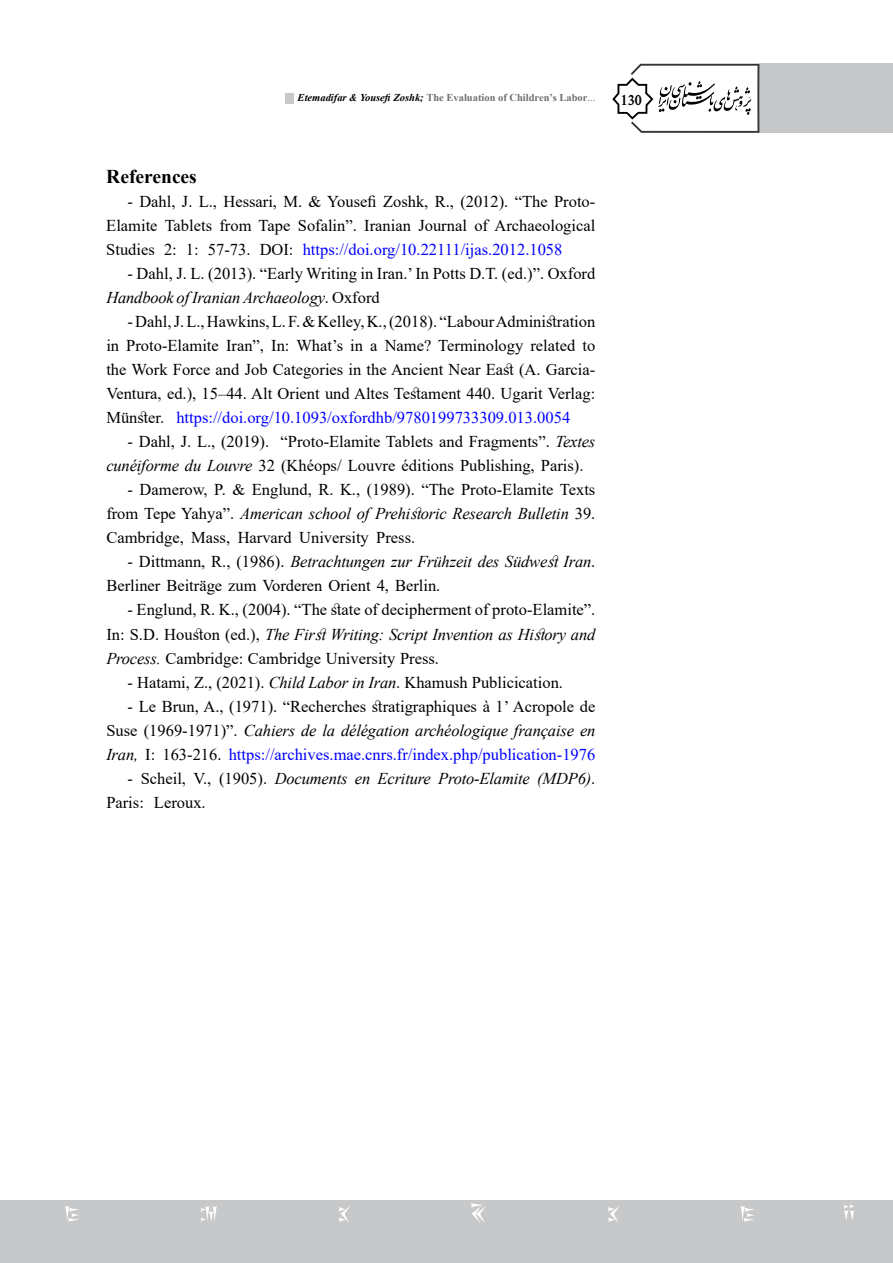
<style>
.page{position:relative;width:893px;height:1263px;background:#fff}
.page>*{position:absolute;margin:0;border:0;box-sizing:border-box;transform-origin:0 0}
.t1{font:700 19.5px "Times New Roman";color:#000}
.t2{font:16.5px/24px "Times New Roman";color:#000}
.t3{font:italic 16.5px/24px "Times New Roman";letter-spacing:-.01em;color:#000;text-align:right}
.t4{font:16.5px "Times New Roman";color:#00f}
.t5{font:700 15.75px "w Mitra";color:#000}
.t6{font:700 10.5px "Times New Roman";color:#6d6e71}
.s1{font-style:italic;color:#000}
.s2{font-weight:400}
.s3{font-style:italic}
.s4{font-style:normal}
.s5{font-style:normal;color:#00f}
</style>
<div class="page">
<div style="left:759px;top:64px;width:134px;height:69px;background:#c7c8ca"></div>
<svg style="left:612px;top:64px;width:147px;height:69px"></svg>
<div style="left:0;top:1200px;width:893px;height:63px;background:#c7c8ca"></div>
<svg style="left:65px;top:1203px;width:789px;height:20px"></svg>
<div style="left:285px;top:93px;width:9px;height:10px;background:#c7c8ca"></div>
<p class="t6" style="left:298px;top:90px;width:299px"><span class="s1">Etemadifar &amp; YousefiZoshk;</span> The Evaluation of Children s’ Labor<span class="s2">...</span></p>
<p class="t5" style="left:621px;top:90px;width:23px">130</p>
<p class="t1" style="left:106px;top:163px;width:92px">References</p>
<p class="t2" style="left:106px;top:213px;width:490px">Elamite Tablets from Tape Sofalin .” Iranian Journal of Archaeological</p>
<p class="t2" style="left:128px;top:189px;width:469px">- Dahl L.J, ., Hessari M, . &amp; Yousefi Zoshk R, ., (2012 .) “The Proto-</p>
<p class="t4" style="left:303px;top:238px;width:261px">https://doi.org/10.22111/ijas.2012.1058</p>
<p class="t2" style="left:106px;top:237px;width:50px">Studies</p>
<p class="t2" style="left:106px;top:261px;width:490px;text-indent:21px">- Dahl L.J, (. 2013 “. ) Early Writing in Iran ’ . In Potts D (.T. ed ) ”. . Oxford<br><span class="s3">Handbook ofIranian Archaeology</span>. Oxford</p>
<p class="t2" style="left:106px;top:309px;width:490px;text-align:right">-Dahl L.J, .,Hawkins L, .F. &amp;Kelley K, .,(2018 “.) LabourAdministration<br>in Proto-Elamite Iran ,” In: What s’ in a Name? Terminology related to</p>
<p class="t2" style="left:106px;top:381px;width:490px">Ventura, ed ,). 15–44. Alt Orient und Altes Testament 440. Ugarit Verlag:</p>
<p class="t2" style="left:260px;top:237px;width:35px">DOI:</p>
<p class="t2" style="left:164px;top:237px;width:14px">2:</p>
<p class="t2" style="left:186px;top:237px;width:14px">1:</p>
<p class="t2" style="left:208px;top:237px;width:44px">57-73.</p>
<p class="t2" style="left:106px;top:357px;width:490px">the Work Force and Job Categories in the Ancient Near East (A. Garcia-</p>
<p class="t4" style="left:176px;top:406px;width:395px">https://doi.org/10.1093/oxfordhb/9780199733309.013.0054</p>
<p class="t2" style="left:106px;top:405px;width:59px">Münster.</p>
<p class="t2" style="left:106px;top:429px;width:479px;text-indent:21px">- Dahl L.J, ., (2019 .)<br><span class="s3">cunéiforme du Louvre</span> 32 (Khéops/ Louvre éditions Publishing, Paris .(</p>
<p class="t2" style="left:128px;top:477px;width:469px">- Damerow .P, &amp; Englund R, K. ., (1989 .) “The Proto-Elamite Texts</p>
<p class="t3" style="left:106px;top:501px;width:491px"><span class="s4">from Tepe Yahya .”</span> American school of Prehistoric Research Bulletin <span class="s4">39.</span></p>
<p class="t2" style="left:376px;top:525px;width:40px">Press.</p>
<p class="t2" style="left:281px;top:429px;width:316px">“Proto-Elamite Tablets and Fragments .” <span class="s3">Textes</span></p>
<p class="t2" style="left:106px;top:525px;width:79px">Cambridge,</p>
<p class="t2" style="left:106px;top:549px;width:490px;text-indent:21px">- Dittmann R, ., (1986 .) <span class="s3">Betrachtungen zur Frühzeit des Südwest Iran</span>.<br>Berliner Beiträge zum Vorderen Orient 4, Berlin.</p>
<p class="t2" style="left:106px;top:597px;width:490px;text-align:justify;text-indent:21px">- Englund R, K. ., (2004 “. ) The state of decipherment of proto-Elamite .“ In D.S: . Houston (ed ,). <span class="s3">The First Writing: Script Invention as History and Process.</span> Cambridge: Cambridge University Press.</p>
<p class="t2" style="left:128px;top:669px;width:437px">- Hatami Z, ., (2021 .) <span class="s3">Child Labor in Iran</span>. Khamush Publicication.</p>
<p class="t3" style="left:106px;top:694px;width:491px"><span class="s4">- Le Brun A, ., (1971 “. ) Recherches stratigraphiques 1à ’ Acropole de Suse (1969-1971)”.</span> Cahiers de la délégation archéologique française en Iran <span class="s4">:I</span>, <span class="s4">163-216.</span> <span class="s5">https://archives.mae.cnrs f r. /index.php/publication-1976<br></span>Documents en Ecriture Proto-Elamite (MDP <span class="s4">.</span>(6</p>
<p class="t2" style="left:238px;top:525px;width:56px">Harvard</p>
<p class="t2" style="left:299px;top:525px;width:71px">University</p>
<p class="t2" style="left:191px;top:525px;width:40px">Mass,</p>
<p class="t2" style="left:141px;top:765px;width:72px">Scheil V, .,</p>
<p class="t2" style="left:219px;top:765px;width:50px">(1905 .)</p>
<p class="t2" style="left:128px;top:765px;width:7px">-</p>
<p class="t2" style="left:106px;top:789px;width:39px">Paris:</p>
<p class="t2" style="left:154px;top:789px;width:53px">Leroux.</p>
</div>
